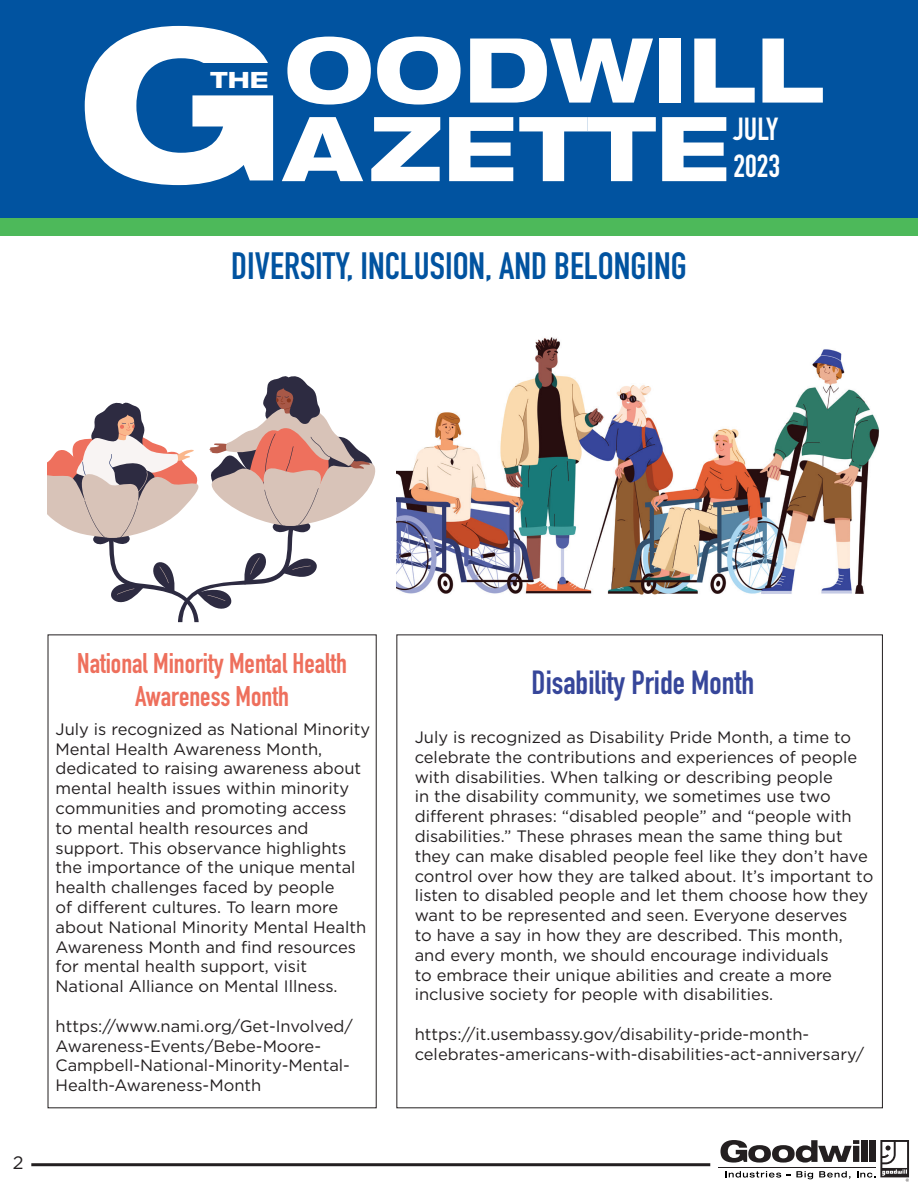
<style>
.page{position:relative;width:918px;height:1188px;background:#fff}
.page>*{position:absolute;margin:0;border:0;box-sizing:border-box;transform-origin:0 0}
.t1{font:800 expanded 89.7px/78.6px "Helvetica Neue LT Pro";color:#fff}
.t2{font:700 37.5px "DIN Condensed";color:#0153a0}
.t3{font:700 33px "DIN Condensed";color:#36469a}
.t4{font:700 31.5px/36.6px "DIN Condensed";color:#fff}
.t5{font:700 28.05px/33.6px "DIN Condensed";color:#ee6f5c;text-align:center}
.t6{font:800 expanded 22.5px "Helvetica Neue LT Pro";color:#fff}
.t7{font:18px "Gotham";color:#231f20}
.t8{font:16.5px/19.8px "Gotham";color:#231f20}
</style>
<div class="page">
<hr style="left:718px;top:1167px;width:158px;height:1px;background:#231f20">
<svg style="left:720px;top:1140px;width:189px;height:42px"></svg>
<hr style="left:31px;top:1163px;width:679px;height:3px;background:#231f20">
<div style="left:0;top:185px;width:918px;height:51px;background:#4db95a"></div>
<div style="left:0;top:0;width:918px;height:218px;background:#0153a0"></div>
<svg style="left:85px;top:26px;width:188px;height:159px"></svg>
<div style="left:201px;top:64px;width:80px;height:27px;background:#0153a0"></div>
<img style="left:396px;top:337px;width:484px;height:258px">
<svg style="left:48px;top:376px;width:328px;height:246px"></svg>
<h3 class="t6" style="left:211px;top:66px;width:59px">THE</h3>
<h1 class="t1" style="left:284px;top:29px;width:541px">OODWILL<br>AZETTE</h1>
<h3 class="t4" style="left:734px;top:111px;width:48px">JULY<br>2023</h3>
<h2 class="t2" style="left:231px;top:241px;width:457px">DIVERSITY, INCLUSION, AND BELONGING</h2>
<p class="t7" style="left:13px;top:1151px;width:12px">2</p>
<h3 class="t5" style="left:77px;top:646px;width:271px">National Minority Mental Health<br>Awareness Month</h3>
<p class="t8" style="left:56px;top:719px;width:316px">July is recognized as National Minority Mental Health Awareness Month, dedicated to raising awareness about mental health issues within minority communities and promoting access<br>to mental health resources and support. This observance highlights the importance of the unique mental health challenges faced by people<br>of different cultures. To learn more about National Minority Mental Health Awareness Month and find resources for mental health support, visit National Alliance on Mental Illness.</p>
<p class="t8" style="left:56px;top:1016px;width:299px">https://www.nami.org/Get-Involved/ Awareness-Events/Bebe-Moore-Campbell-National-Minority-Mental-Health-Awareness-Month</p>
<h3 class="t3" style="left:532px;top:660px;width:224px">Disability Pride Month</h3>
<p class="t8" style="left:415px;top:727px;width:460px">July is recognized as Disability Pride Month, a time to celebrate the contributions and experiences of people with disabilities. When talking or describing people<br>in the disability community, we sometimes use two different phrases: “disabled people” and “people with disabilities.” These phrases mean the same thing but they can make disabled people feel like they don’t have control over how they are talked about. It’s important to listen to disabled people and let them choose how they want to be represented and seen. Everyone deserves<br>to have a say in how they are described. This month, and every month, we should encourage individuals<br>to embrace their unique abilities and create a more inclusive society for people with disabilities.</p>
<p class="t8" style="left:415px;top:1024px;width:451px">https://it.usembassy.gov/disability-pride-month&shy;celebrates-americans-with-disabilities-act-anniversary/</p>
</div>
